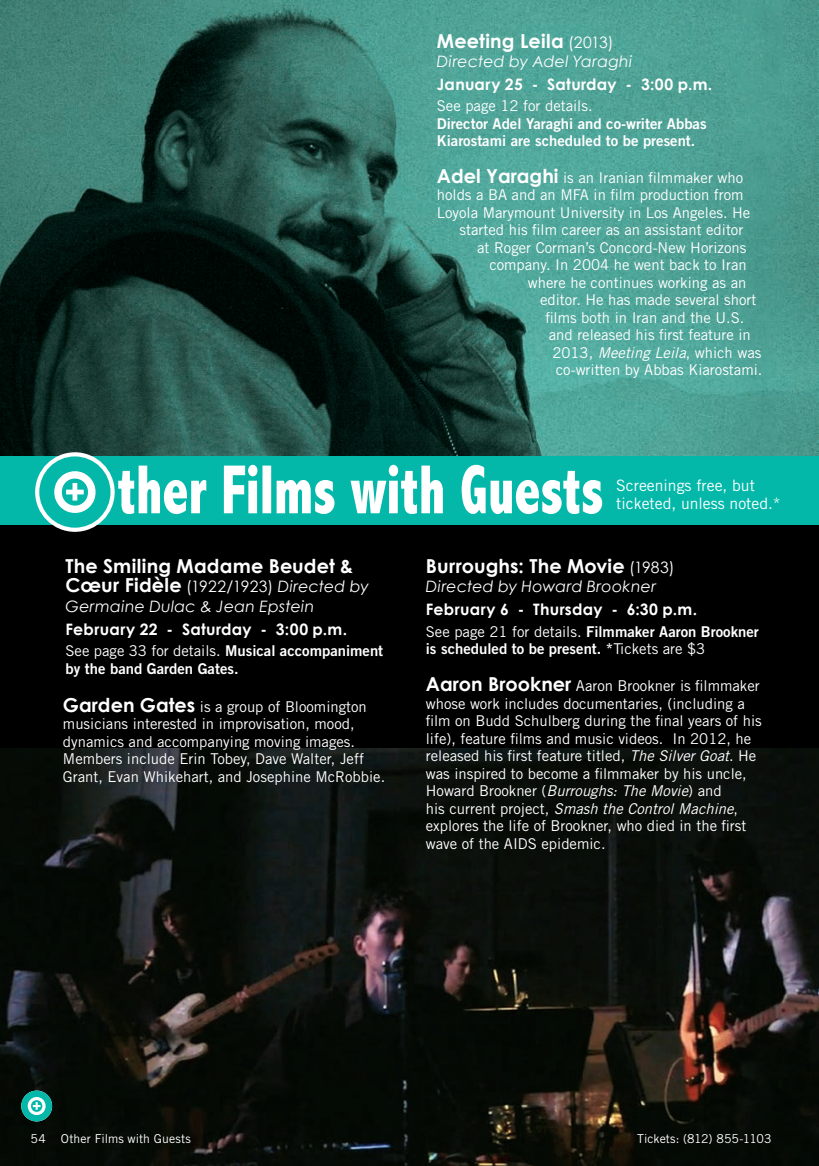
<style>
.page{position:relative;width:819px;height:1166px;background:#fff}
.page>*{position:absolute;margin:0;border:0;box-sizing:border-box;transform-origin:0 0}
.t1{font:700 19.25px "Century Gothic";letter-spacing:.01em;color:#fff}
.t2{font:italic 15.75px/19.2px "Century Gothic";letter-spacing:.015em;color:#fff}
.t3{font:700 15.75px "Century Gothic";letter-spacing:.015em;color:#fff}
.t4{font:15.75px/18.4px "Trade Gothic LT Std";color:#fff}
.t5{font:14.88px/17.5px "Trade Gothic LT Std";color:#fff}
.t6{font:14.88px/17.5px "Trade Gothic LT Std Bd 2";color:#fff}
.page_number-left{font:12.25px "Trade Gothic LT Std";letter-spacing:.005em;color:#fff}
.s1{font-weight:400;font-size:15.75px}
.s2{font-family:"Century Gothic";font-weight:700;font-size:19.25px}
.s3{font-style:italic}
.s4{font-weight:700;font-style:normal;font-size:19.25px}
.s5{font-style:normal}
.s6{font-family:"Trade Gothic LT Std"}
.s7{color:#231f20}
</style>
<div class="page">
<div style="left:0;top:481px;width:819px;height:279px;background:#000"></div>
<img style="left:0;top:748px;width:819px;height:418px">
<img style="left:0;top:0;width:819px;height:456px">
<div style="left:0;top:456px;width:819px;height:68px;background:#03b8a9"></div>
<svg style="left:118px;top:465px;width:484px;height:49px"></svg>
<svg style="left:35px;top:452px;width:80px;height:80px"></svg>
<svg style="left:39px;top:456px;width:72px;height:71px"></svg>
<svg style="left:21px;top:1090px;width:31px;height:31px"></svg>
<p class="t1" style="left:437px;top:28px;width:178px">Meeting Leila <span class="s1">(2013)</span></p>
<p class="t2" style="left:437px;top:51px;width:197px">Directed by Adel Yaraghi</p>
<p class="t3" style="left:437px;top:74px;width:277px">January 25 - Saturday - 3:00 p.m.</p>
<p class="t5" style="left:437px;top:97px;width:157px">See page 12 for details.</p>
<p class="t6" style="left:437px;top:114px;width:271px">Director Adel Yaraghi and co-writer Abbas<br>Kiarostami are scheduled to be present.</p>
<p class="t5" style="left:437px;top:169px;width:308px"><span class="s2">Adel Yaraghi</span> is an Iranian filmmaker who</p>
<p class="t5" style="left:437px;top:186px;width:308px">holds a BA and an MFA in film production from</p>
<p class="t5" style="left:437px;top:204px;width:315px">Loyola Marymount University in Los Angeles. He</p>
<p class="t5" style="left:460px;top:221px;width:285px">started his film career as an assistant editor</p>
<p class="t5" style="left:477px;top:239px;width:271px">at Roger Corman’s Concord-New Horizons</p>
<p class="t5" style="left:489px;top:256px;width:259px">company. In 2004 he went back to Iran</p>
<p class="t5" style="left:528px;top:274px;width:220px">where he continues working as an</p>
<p class="t5" style="left:540px;top:291px;width:218px">editor. He has made several short</p>
<p class="t5" style="left:545px;top:309px;width:201px">films both in Iran and the U.S.</p>
<p class="t5" style="left:549px;top:326px;width:204px">and released his first feature in</p>
<p class="t5" style="left:552px;top:344px;width:211px">2013, <span class="s3">Meeting Leila</span>, which was</p>
<p class="t5" style="left:556px;top:361px;width:208px">co-written by Abbas Kiarostami.</p>
<p class="t1" style="left:65px;top:554px;width:289px">The Smiling Madame Beudet &amp;</p>
<p class="t2" style="left:65px;top:577px;width:305px"><span class="s4">Cœur Fidèle</span> <span class="s5">(1922/1923)</span> Directed by<br>Germaine Dulac &amp; Jean Epstein</p>
<p class="t3" style="left:65px;top:619px;width:283px">February 22 - Saturday - 3:00 p.m.</p>
<p class="t6" style="left:65px;top:641px;width:319px"><span class="s6">See page 33 for details.</span> Musical accompaniment by the band Garden Gates.</p>
<p class="t5" style="left:63px;top:697px;width:324px"><span class="s2">Garden Gates</span> is a group of Bloomington musicians interested in improvisation, mood, dynamics and accompanying moving images.<br>Members include Erin Tobey, Dave Walter, Jeff Grant, Evan Whikehart, and Josephine McRobbie.</p>
<p class="t4" style="left:616px;top:476px;width:166px">Screenings free, but ticketed, unless noted.*</p>
<p class="t1" style="left:426px;top:554px;width:250px">Burroughs: The Movie <span class="s1">(1983)</span></p>
<p class="t2" style="left:426px;top:577px;width:232px">Directed by Howard Brookner</p>
<p class="t3" style="left:426px;top:600px;width:273px">February 6 - Thursday - 6:30 p.m.</p>
<p class="t6" style="left:426px;top:622px;width:334px"><span class="s6">See page 21 for details.</span> Filmmaker Aaron Brookner is scheduled to be present. *<span class="s6">Tickets are $3</span></p>
<p class="t5" style="left:426px;top:677px;width:337px"><span class="s2">Aaron Brookner</span> Aaron Brookner is filmmaker whose work includes documentaries, (including a film on Budd Schulberg during the final years of his life), feature films and music videos. In 2012, he released his first feature titled, <span class="s3">The Silver Goat</span>. He was inspired to become a filmmaker by his uncle, Howard Brookner (<span class="s3">Burroughs: The Movie</span>) and<br>his current project, <span class="s3">Smash the Control Machine</span>, explores the life of Brookner, who died in the first wave of the AIDS epidemic.</p>
<p class="page_number-left" style="left:32px;top:1131px;width:161px"><span class="s7">54</span> Other Films with Guests</p>
<p class="page_number-left" style="left:637px;top:1131px;width:136px">Tickets: (812) 855-1103</p>
</div>
